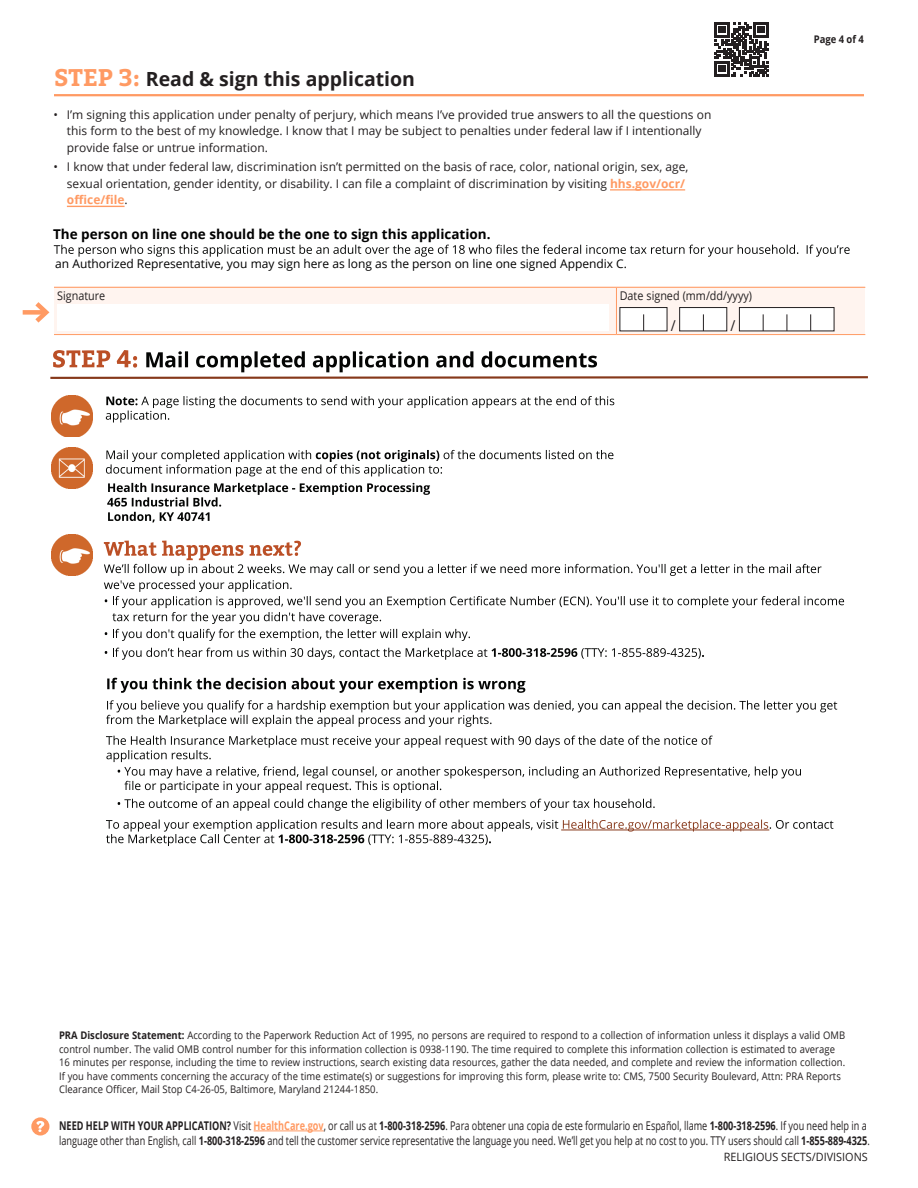
<style>
.page{position:relative;width:918px;height:1188px;background:#fff}
.page>*{position:absolute;margin:0;border:0;box-sizing:border-box;transform-origin:0 0}
.t1{font:700 19.5px "Open Sans";color:#231f20}
.t2{font:15px "Open Sans";color:#231f20;scale:.9 1}
.t3{font:700 13.5px "Open Sans";color:#000}
.Form_text{font:12px/16.5px "Open Sans";color:#231f20}
.Form_text-2{font:12px/15px "Open Sans";color:#231f20;scale:.76 1}
.t4{font:12px "Open Sans";color:#000}
.Form_text-3{font:12px "Open Sans";color:#231f20;scale:.9 1}
.t5{font:11.55px "Open Sans";color:#231f20;scale:.94 1}
.Form_text-4{font:10.5px/13.5px "Open Sans";letter-spacing:.005em;color:#231f20;scale:.9 1}
.t6{font:700 10.5px "Open Sans";color:#231f20;scale:.9 1}
.s1{font-family:"Bitter";font-size:24px;color:#ff9a63}
.s2{font-weight:700;color:#ff9a63}
.s3{font-weight:700}
</style>
<div class="page">
<div style="left:54px;top:286px;width:811px;height:48px;background:#fff4ef"></div>
<hr style="left:54px;top:287px;width:562px;height:1px;background:#ff9a63">
<hr style="left:616px;top:287px;width:249px;height:1px;background:#ff9a63">
<hr style="left:616px;top:288px;width:1px;height:46px;background:#ff9a63">
<hr style="left:54px;top:334px;width:562px;height:1px;background:#ff9a63">
<hr style="left:616px;top:334px;width:249px;height:1px;background:#ff9a63">
<div style="left:23px;top:310px;width:23px;height:5px;background:#ff9a63"></div>
<svg style="left:31px;top:302px;width:19px;height:21px"></svg>
<hr style="left:54px;top:94px;width:810px;height:2px;background:#ff9a63">
<svg style="left:714px;top:22px;width:54px;height:54px"></svg>
<hr style="left:254px;top:1131px;width:70px;height:1px;background:#ff9a63">
<div style="left:31px;top:1117px;width:18px;height:19px;background:#ff9a63;border-radius:50%"></div>
<svg style="left:36px;top:1121px;width:8px;height:11px"></svg>
<div style="left:739px;top:308px;width:95px;height:23px;background:#fff"></div>
<div style="left:739px;top:307px;width:95px;height:24px;border:1px solid #231f20"></div>
<svg style="left:763px;top:314px;width:1px;height:17px"></svg>
<svg style="left:787px;top:314px;width:1px;height:17px"></svg>
<svg style="left:810px;top:314px;width:1px;height:17px"></svg>
<div style="left:57px;top:304px;width:552px;height:27px;background:#fff"></div>
<div style="left:620px;top:308px;width:47px;height:23px;background:#fff"></div>
<div style="left:620px;top:307px;width:47px;height:24px;border:1px solid #231f20"></div>
<svg style="left:643px;top:314px;width:1px;height:17px"></svg>
<div style="left:680px;top:308px;width:47px;height:23px;background:#fff"></div>
<div style="left:679px;top:307px;width:48px;height:24px;border:1px solid #231f20"></div>
<svg style="left:703px;top:314px;width:1px;height:17px"></svg>
<svg style="left:54px;top:245px;width:796px;height:12px"></svg>
<hr style="left:610px;top:190px;width:75px;height:1px;background:#ff9a63">
<hr style="left:67px;top:206px;width:58px;height:1px;background:#ff9a63">
<svg style="left:106px;top:396px;width:508px;height:27px"></svg>
<img style="left:51px;top:396px;width:41px;height:41px">
<svg style="left:50px;top:350px;width:818px;height:29px"></svg>
<svg style="left:106px;top:450px;width:507px;height:26px"></svg>
<svg style="left:107px;top:483px;width:323px;height:39px"></svg>
<img style="left:51px;top:448px;width:41px;height:41px">
<img style="left:51px;top:535px;width:41px;height:40px">
<svg style="left:107px;top:678px;width:418px;height:15px"></svg>
<svg style="left:106px;top:700px;width:731px;height:27px"></svg>
<svg style="left:106px;top:736px;width:695px;height:57px"></svg>
<svg style="left:118px;top:799px;width:537px;height:12px"></svg>
<svg style="left:106px;top:820px;width:727px;height:26px"></svg>
<svg style="left:104px;top:541px;width:740px;height:100px"></svg>
<svg style="left:113px;top:648px;width:591px;height:12px"></svg>
<p class="t1" style="left:54px;top:65px;width:363px"><span class="s1">STEP 3:</span> Read &amp; sign this application</p>
<p class="Form_text" style="left:67px;top:106px;width:646px;text-indent:-13px">• I’m signing this application under penalty of perjury, which means I’ve provided true answers to all the questions on this form to the best of my knowledge. I know that I may be subject to penalties under federal law if I intentionally provide false or untrue information.</p>
<p class="Form_text" style="left:67px;top:158px;width:623px;text-indent:-13px">• I know that under federal law, discrimination isn’t permitted on the basis of race, color, national origin, sex, age, sexual orientation, gender identity, or disability. I can file a complaint of discrimination by visiting <span class="s2">hhs.gov/ocr/ office/file</span>.</p>
<p class="t3" style="left:53px;top:225px;width:439px">The person on line one should be the one to sign this application.</p>
<p class="t4" style="left:55px;top:256px;width:573px">an Authorized Representative, you may sign here as long as the person on line one signed Appendix C.</p>
<p class="Form_text-3" style="left:57px;top:287px;width:55px">Signature</p>
<p class="Form_text-3" style="left:620px;top:287px;width:149px">Date signed (mm/dd/yyyy)</p>
<p class="t2" style="left:671px;top:315px;width:7px">/</p>
<p class="t2" style="left:731px;top:315px;width:7px">/</p>
<p class="t6" style="left:814px;top:32px;width:57px">Page 4 of 4</p>
<h3 class="Form_text-4" style="left:59px;top:1028px;width:875px"><span class="s3">PRA Disclosure Statement:</span> According to the Paperwork Reduction Act of 1995, no persons are required to respond to a collection of information unless it displays a valid OMB</h3>
<p class="Form_text-4" style="left:59px;top:1042px;width:875px">control number. The valid OMB control number for this information collection is 0938-1190. The time required to complete this information collection is estimated to average 16 minutes per response, including the time to review instructions, search existing data resources, gather the data needed, and complete and review the information collection.<br>If you have comments concerning the accuracy of the time estimate(s) or suggestions for improving this form, please write to: CMS, 7500 Security Boulevard, Attn: PRA Reports Clearance Officer, Mail Stop C4-26-05, Baltimore, Maryland 21244-1850.</p>
<p class="Form_text-2" style="left:59px;top:1118px;width:1068px"><span class="s3">NEED HELP WITH YOUR APPLICATION?</span> Visit <span class="s2">HealthCare.gov</span>, or call us at <span class="s3">1-800-318-2596</span>. Para obtener una copia de este formulario en Español, llame <span class="s3">1-800-318-2596</span>. If you need help in a language other than English, call <span class="s3">1-800-318-2596</span> and tell the customer service representative the language you need. We’ll get you help at no cost to you. TTY users should call <span class="s3">1-855-889-4325</span>.</p>
<p class="t5" style="left:724px;top:1149px;width:155px">RELIGIOUS SECTS/DIVISIONS</p>
</div>
